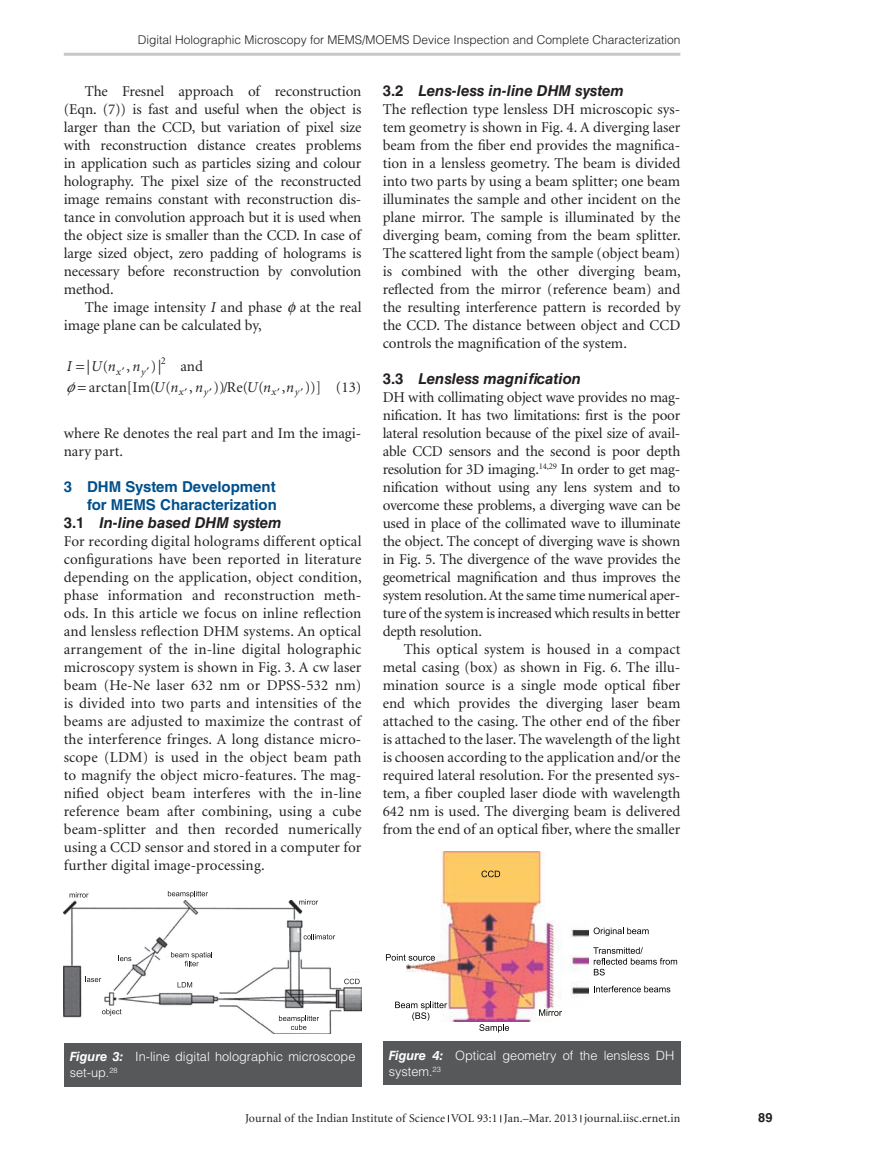
<style>
.page{position:relative;width:893px;height:1174px;background:#fff}
.page>*{position:absolute;margin:0;border:0;box-sizing:border-box;transform-origin:0 0}
.t1{font:15px/18px "Minion";color:#231f20;text-align:justify}
.t2{font:italic 700 15px "Helvetica LT Std";color:#231f20}
.t3{font:700 15px "Helvetica LT Std";color:#014f8b}
.t4{font:italic 15px "Minion";color:#231f20}
.t5{font:300 12.75px/16.5px "Helvetica LT Std";color:#fff}
.t6{font:700 12.75px "Helvetica LT Std";color:#231f20}
.t7{font:300 12px "Helvetica LT Std";color:#231f20}
.t8{font:12px "Minion";letter-spacing:.01em;color:#231f20}
.t9{font:italic 10.5px "Minion";color:#231f20}
.t10{font:10.5px "Minion";color:#231f20}
.s1{font-style:italic}
.s2{font-style:normal}
.s3{font-weight:700;font-style:italic}
</style>
<div class="page">
<hr style="left:64px;top:53px;width:616px;height:3px;background:#c7c8ca">
<div style="left:64px;top:1042px;width:297px;height:44px;background:#57585a"></div>
<img style="left:64px;top:900px;width:297px;height:133px">
<svg style="left:70px;top:892px;width:19px;height:5px"></svg>
<svg style="left:118px;top:955px;width:13px;height:6px"></svg>
<svg style="left:279px;top:1015px;width:40px;height:15px"></svg>
<svg style="left:304px;top:934px;width:31px;height:5px"></svg>
<svg style="left:178px;top:982px;width:14px;height:5px"></svg>
<svg style="left:344px;top:978px;width:16px;height:6px"></svg>
<svg style="left:171px;top:952px;width:42px;height:14px"></svg>
<svg style="left:85px;top:976px;width:16px;height:6px"></svg>
<svg style="left:102px;top:1009px;width:20px;height:6px"></svg>
<svg style="left:299px;top:899px;width:19px;height:5px"></svg>
<svg style="left:168px;top:891px;width:40px;height:6px"></svg>
<div style="left:383px;top:1041px;width:297px;height:44px;background:#57585a"></div>
<img style="left:407px;top:851px;width:182px;height:170px">
<svg style="left:481px;top:870px;width:19px;height:7px"></svg>
<svg style="left:479px;top:1024px;width:30px;height:8px"></svg>
<svg style="left:539px;top:1009px;width:23px;height:7px"></svg>
<svg style="left:594px;top:927px;width:55px;height:9px"></svg>
<svg style="left:594px;top:985px;width:76px;height:7px"></svg>
<svg style="left:593px;top:947px;width:84px;height:28px"></svg>
<svg style="left:386px;top:954px;width:49px;height:6px"></svg>
<svg style="left:395px;top:1001px;width:52px;height:19px"></svg>
<p class="t7" style="left:138px;top:32px;width:544px">Digital Holographic Microscopy for MEMS/MOEMS Device Inspection and Complete Characterization</p>
<p class="t1" style="left:64px;top:83px;width:299px;text-indent:21px">The Fresnel approach of reconstruction (Eqn. (7)) is fast and useful when the object is larger than the CCD, but variation of pixel size with reconstruction distance creates problems in application such as particles sizing and colour holography. The pixel size of the reconstructed image remains constant with reconstruction dis&shy;tance in convolution approach but it is used when the object size is smaller than the CCD. In case of large sized object, zero padding of holograms is necessary before reconstruction by convolution method.</p>
<p class="t1" style="left:64px;top:299px;width:299px;text-indent:21px">The image intensity <span class="s1">I</span> and phase at the real image plane can be calculated by,</p>
<p class="t4" style="left:67px;top:359px;width:6px">I</p>
<p class="t4" style="left:91px;top:359px;width:51px">Un n</p>
<p class="t4" style="left:154px;top:379px;width:51px">Un n</p>
<p class="t4" style="left:247px;top:379px;width:49px">Un n</p>
<p class="t10" style="left:161px;top:356px;width:7px">2</p>
<p class="t1" style="left:180px;top:358px;width:24px">and</p>
<p class="t1" style="left:87px;top:358px;width:45px">|( ,</p>
<p class="t1" style="left:89px;top:356px;width:105px;line-height:20.7px;text-indent:62px">)| arctan[Im( ( ,</p>
<p class="t9" style="left:116px;top:366px;width:6px">x</p>
<p class="t9" style="left:141px;top:366px;width:6px">y</p>
<p class="t1" style="left:214px;top:378px;width:73px">))/Re( ( ,</p>
<p class="t1" style="left:305px;top:378px;width:18px">))]</p>
<p class="t1" style="left:336px;top:378px;width:27px">(13)</p>
<p class="t1" style="left:64px;top:425px;width:299px">where Re denotes the real part and Im the imagi&shy;nary part.</p>
<p class="t3" style="left:64px;top:478px;width:213px">3 DHM System Development</p>
<p class="t3" style="left:87px;top:496px;width:191px">for MEMS Characterization</p>
<p class="t2" style="left:64px;top:514px;width:219px"><span class="s2">3.1</span> In-line based DHM system</p>
<p class="t1" style="left:64px;top:533px;width:300px">For recording digital holograms different optical configurations have been reported in literature depending on the application, object condition, phase information and reconstruction meth&shy;ods. In this article we focus on inline reflection and lensless reflection DHM systems. An optical arrangement of the in-line digital holographic microscopy system is shown in Fig. 3. A cw laser beam (He-Ne laser 632 nm or DPSS-532 nm) is divided into two parts and intensities of the beams are adjusted to maximize the contrast of the interference fringes. A long distance micro&shy;scope (LDM) is used in the object beam path to magnify the object micro-features. The mag&shy;nified object beam interferes with the in-line reference beam after combining, using a cube beam-splitter and then recorded numerically using a CCD sensor and stored in a computer for further digital image-processing.</p>
<p class="t9" style="left:179px;top:387px;width:6px">x</p>
<p class="t9" style="left:204px;top:387px;width:6px">y</p>
<p class="t9" style="left:272px;top:387px;width:6px">x</p>
<p class="t9" style="left:295px;top:387px;width:6px">y</p>
<p class="t2" style="left:383px;top:82px;width:243px"><span class="s2">3.2</span> Lens-less in-line DHM system</p>
<p class="t1" style="left:383px;top:101px;width:300px">The reflection type lensless DH microscopic sys&shy;tem geometry is shown in Fig. 4. A diverging laser beam from the fiber end provides the magnifica&shy;tion in a lensless geometry. The beam is divided into two parts by using a beam splitter; one beam illuminates the sample and other incident on the plane mirror. The sample is illuminated by the diverging beam, coming from the beam splitter.<br>The scattered light from the sample (object beam) is combined with the other diverging beam, reflected from the mirror (reference beam) and the resulting interference pattern is recorded by the CCD. The distance between object and CCD controls the magnification of the system.</p>
<p class="t2" style="left:383px;top:370px;width:200px"><span class="s2">3.3</span> Lensless magnification</p>
<p class="t1" style="left:383px;top:389px;width:299px">DH with collimating object wave provides no mag&shy;nification. It has two limitations: first is the poor lateral resolution because of the pixel size of avail&shy;able CCD sensors and the second is poor depth resolution for 3D imaging.<sup>14,29</sup> In order to get mag&shy;nification without using any lens system and to overcome these problems, a diverging wave can be used in place of the collimated wave to illuminate the object. The concept of diverging wave is shown in Fig. 5. The divergence of the wave provides the geometrical magnification and thus improves the system resolution. At the same time numerical aper&shy;ture of the system is increased which results in better depth resolution.</p>
<p class="t1" style="left:383px;top:641px;width:299px;text-indent:21px">This optical system is housed in a compact metal casing (box) as shown in Fig. 6. The illu&shy;mination source is a single mode optical fiber end which provides the diverging laser beam attached to the casing. The other end of the fiber is attached to the laser. The wavelength of the light is choosen according to the application and/or the required lateral resolution. For the presented sys&shy;tem, a fiber coupled laser diode with wavelength 642 nm is used. The diverging beam is delivered from the end of an optical fiber, where the smaller</p>
<p class="t5" style="left:70px;top:1048px;width:287px"><span class="s3">Figure 3:</span> In-line digital holographic microscope set-up.<sup>28</sup></p>
<p class="t5" style="left:389px;top:1046px;width:287px"><span class="s3">Figure 4:</span> Optical geometry of the lensless DH system.<sup>23</sup></p>
<p class="t8" style="left:245px;top:1112px;width:437px">Journal of the Indian Institute of Science VOL 93:1 Jan.–Mar. 2013 journal.iisc.ernet.in</p>
<p class="t6" style="left:758px;top:1110px;width:16px">89</p>
</div>
